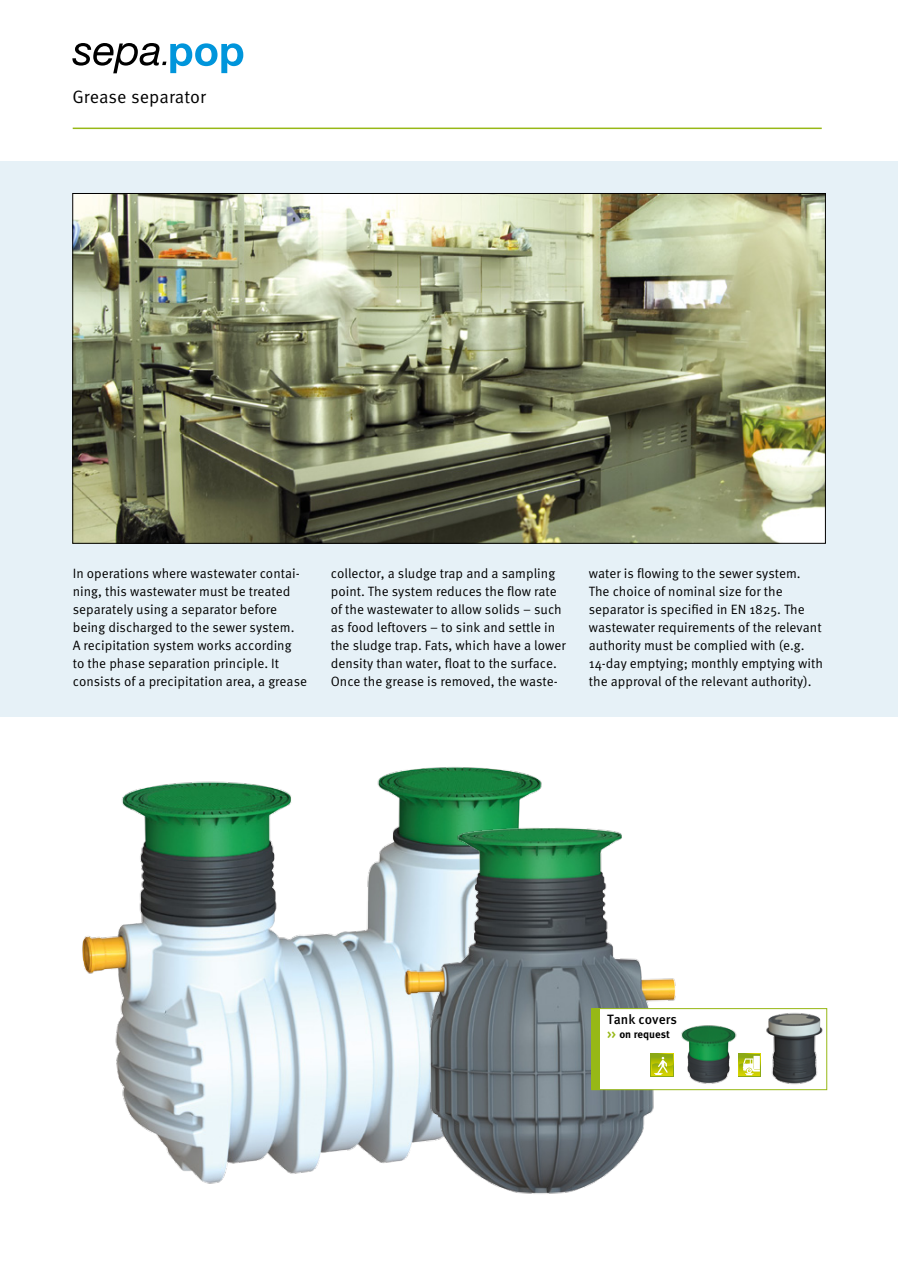
<style>
.page{position:relative;width:898px;height:1263px;background:#fff}
.page>*{position:absolute;margin:0;border:0;box-sizing:border-box;transform-origin:0 0}
.t1{font:18px "Meta Pro";color:#000}
.t2{font:13.5px/18px "Meta Pro";color:#000}
.t3{font:500 13.5px "Meta Pro";color:#000}
.t4{font:700 10.8px "Meta Pro";color:#000}
.s1{color:#97b816}
</style>
<div class="page">
<img style="left:82px;top:767px;width:460px;height:417px">
<img style="left:381px;top:810px;width:314px;height:384px">
<div style="left:0;top:162px;width:897px;height:555px;background:#e6f1f7"></div>
<img style="left:74px;top:195px;width:749px;height:346px">
<svg style="left:72px;top:43px;width:171px;height:30px"></svg>
<hr style="left:73px;top:128px;width:748px;height:1px;background:#97b816">
<div style="left:591px;top:1008px;width:235px;height:82px;background:#fff;border:1px solid #97b816"></div>
<div style="left:591px;top:1008px;width:9px;height:82px;background:#97b816"></div>
<svg style="left:650px;top:1053px;width:23px;height:23px"></svg>
<div style="left:651px;top:1054px;width:21px;height:21px;background:#8ba915"></div>
<svg style="left:651px;top:1057px;width:21px;height:18px"></svg>
<svg style="left:739px;top:1053px;width:21px;height:23px"></svg>
<svg style="left:739px;top:1054px;width:20px;height:2px"></svg>
<svg style="left:739px;top:1056px;width:20px;height:19px"></svg>
<img style="left:760px;top:1008px;width:68px;height:80px">
<img style="left:681px;top:1025px;width:58px;height:59px">
<h1 class="t1" style="left:72px;top:86px;width:135px">Grease separator</h1>
<p class="t2" style="left:73px;top:564px;width:236px">In operations where wastewater contai&shy;ning, this wastewater must be treated separately using a separator before being discharged to the sewer system.<br>A recipitation system works according<br>to the phase separation principle. It consists of a precipitation area, a grease</p>
<p class="t2" style="left:330px;top:564px;width:236px">collector, a sludge trap and a sampling point. The system reduces the flow rate of the wastewater to allow solids – such as food leftovers – to sink and settle in the sludge trap. Fats, which have a lower density than water, float to the surface.<br>Once the grease is removed, the waste-</p>
<p class="t2" style="left:588px;top:564px;width:235px">water is flowing to the sewer system.<br>The choice of nominal size for the separator is specified in EN 1825. The wastewater requirements of the relevant authority must be complied with (e.g.<br>14-day emptying; monthly emptying with the approval of the relevant authority).</p>
<p class="t3" style="left:607px;top:1011px;width:71px">Tank covers</p>
<p class="t4" style="left:606px;top:1027px;width:64px"><span class="s1">&gt;&gt;</span> on request</p>
</div>
